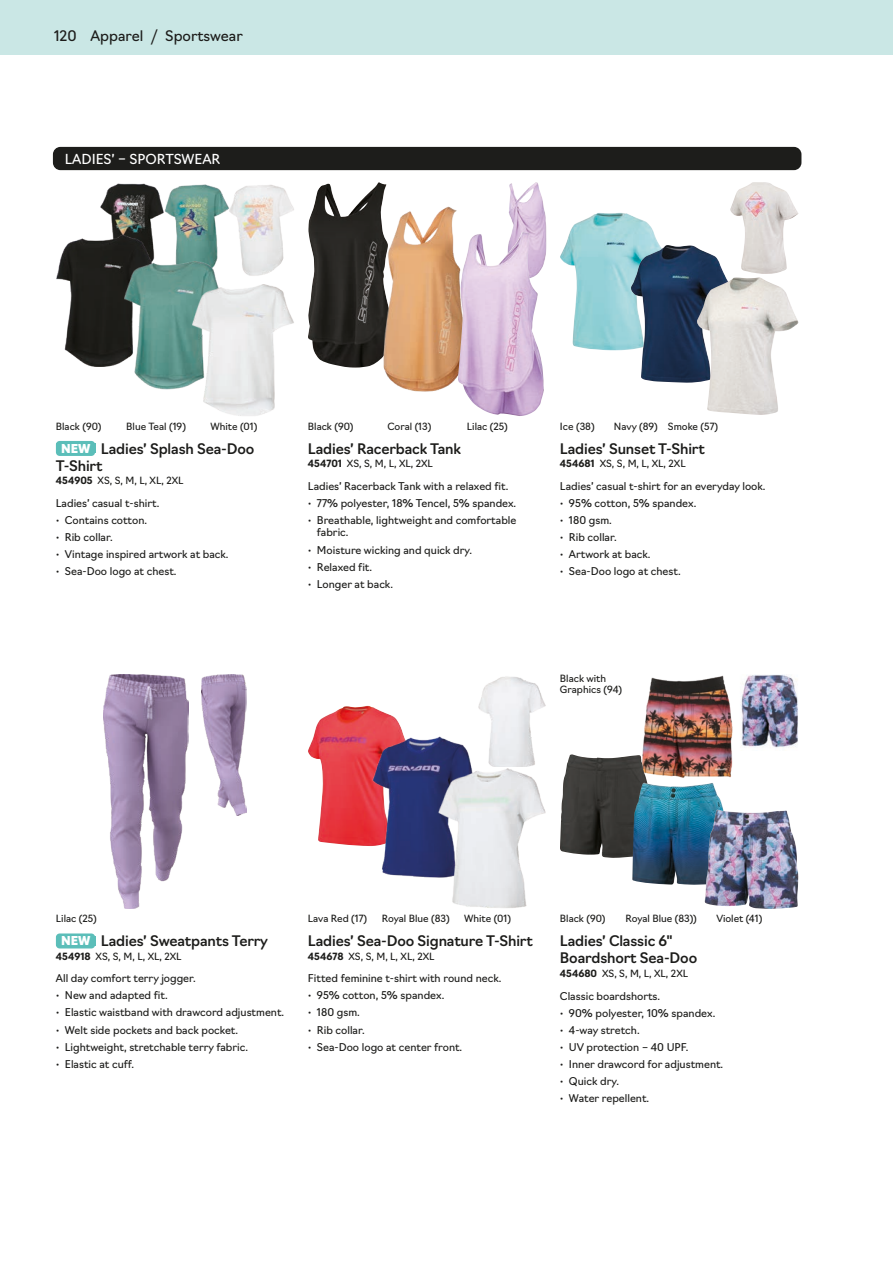
<style>
.page{position:relative;width:893px;height:1263px;background:#fff}
.page>*{position:absolute;margin:0;border:0;box-sizing:border-box;transform-origin:0 0}
.TAB-PROD-NAME{font:500 14.25px/17.2px "Navigo";letter-spacing:-.01em;color:#1d1d1b}
.FOLIO-LEFT{font:14.25px "Navigo";color:#1d1d1b}
.SUB-SECTION{font:13.5px "Navigo";color:#fff}
.TAB-PROD-NAME-NEW{font:900 12px "Navigo";letter-spacing:-.01em;color:#fff}
.TAB-PROD-DESCRIPTION{font:10.5px/12.6px "Navigo";color:#1d1d1b}
.TAB-PROD-PLATFORM{font:9.75px "Navigo";color:#1d1d1b}
.TAB-PROD-SKU-APPAREL{font:9.75px/11.2px "Navigo";color:#1d1d1b}
.s1{font-weight:300}
.s2{font-weight:700}
</style>
<div class="page">
<div style="left:53px;top:147px;width:748px;height:23px;background:#1d1d1b;border-radius:8px"></div>
<img style="left:509px;top:182px;width:37px;height:80px">
<img style="left:308px;top:182px;width:79px;height:182px">
<img style="left:330px;top:204px;width:189px;height:188px">
<img style="left:458px;top:232px;width:86px;height:184px">
<img style="left:560px;top:213px;width:100px;height:137px">
<img style="left:730px;top:182px;width:68px;height:92px">
<img style="left:631px;top:245px;width:100px;height:138px">
<img style="left:697px;top:277px;width:101px;height:138px">
<img style="left:308px;top:706px;width:77px;height:137px">
<img style="left:330px;top:713px;width:142px;height:165px">
<img style="left:438px;top:768px;width:108px;height:140px">
<img style="left:478px;top:676px;width:68px;height:91px">
<img style="left:741px;top:675px;width:57px;height:73px">
<img style="left:642px;top:675px;width:91px;height:103px">
<img style="left:560px;top:754px;width:94px;height:104px">
<img style="left:632px;top:783px;width:92px;height:102px">
<img style="left:705px;top:810px;width:93px;height:99px">
<img style="left:243px;top:185px;width:51px;height:91px">
<img style="left:178px;top:184px;width:65px;height:85px">
<img style="left:100px;top:183px;width:78px;height:78px">
<img style="left:56px;top:235px;width:99px;height:131px">
<img style="left:125px;top:261px;width:98px;height:128px">
<img style="left:192px;top:284px;width:102px;height:132px">
<div style="left:56px;top:441px;width:39px;height:15px;background:#5bbeb9;border-radius:4px"></div>
<img style="left:202px;top:675px;width:45px;height:140px">
<img style="left:104px;top:675px;width:85px;height:234px">
<div style="left:56px;top:933px;width:39px;height:15px;background:#5bbeb9;border-radius:4px"></div>
<div style="left:0;top:0;width:893px;height:54px;background:#cae7e5"></div>
<p class="FOLIO-LEFT" style="left:92px;top:24px;width:152px">Apparel <span class="s1">//</span> Sportswear</p>
<p class="FOLIO-LEFT" style="left:54px;top:24px;width:24px">120</p>
<p class="FOLIO-LEFT" style="left:56px;top:24px;width:89px">120 Apparel</p>
<h1 class="FOLIO-LEFT" style="left:167px;top:24px;width:65px">Category</h1>
<p class="SUB-SECTION" style="left:65px;top:148px;width:157px">LADIES’ – SPORTSWEAR</p>
<p class="TAB-PROD-PLATFORM" style="left:56px;top:418px;width:47px">Black (90)</p>
<p class="TAB-PROD-PLATFORM" style="left:126px;top:418px;width:61px">Blue Teal (19)</p>
<p class="TAB-PROD-PLATFORM" style="left:210px;top:418px;width:48px">White (01)</p>
<p class="TAB-PROD-NAME-NEW" style="left:61px;top:439px;width:31px">NEW</p>
<p class="TAB-PROD-NAME" style="left:56px;top:439px;width:200px;text-indent:45px">Ladies’ Splash Sea‑Doo<br>T-Shirt</p>
<p class="TAB-PROD-SKU-APPAREL" style="left:56px;top:474px;width:129px"><span class="s2">454905</span> XS, S, M, L, XL, 2XL</p>
<p class="TAB-PROD-DESCRIPTION" style="left:56px;top:496px;width:105px">Ladies’ casual t-shirt.</p>
<p class="TAB-PROD-DESCRIPTION" style="left:56px;top:513px;width:93px">• Contains cotton.</p>
<p class="TAB-PROD-DESCRIPTION" style="left:56px;top:530px;width:58px">• Rib collar.</p>
<p class="TAB-PROD-DESCRIPTION" style="left:56px;top:547px;width:174px">• Vintage inspired artwork at back.</p>
<p class="TAB-PROD-DESCRIPTION" style="left:56px;top:564px;width:122px">• Sea‑Doo logo at chest.</p>
<p class="TAB-PROD-PLATFORM" style="left:308px;top:418px;width:47px">Black (90)</p>
<p class="TAB-PROD-PLATFORM" style="left:387px;top:418px;width:45px">Coral (13)</p>
<p class="TAB-PROD-PLATFORM" style="left:467px;top:418px;width:42px">Lilac (25)</p>
<p class="TAB-PROD-NAME" style="left:308px;top:439px;width:155px">Ladies’ Racerback Tank</p>
<p class="TAB-PROD-SKU-APPAREL" style="left:308px;top:457px;width:127px"><span class="s2">454701</span> XS, S, M, L, XL, 2XL</p>
<p class="TAB-PROD-DESCRIPTION" style="left:308px;top:479px;width:202px">Ladies’ Racerback Tank with a relaxed fit.</p>
<p class="TAB-PROD-DESCRIPTION" style="left:308px;top:496px;width:210px">• 77% polyester, 18% Tencel, 5% spandex.</p>
<p class="TAB-PROD-DESCRIPTION" style="left:317px;top:513px;width:201px;text-indent:-9px">• Breathable, lightweight and comfortable fabric.</p>
<p class="TAB-PROD-DESCRIPTION" style="left:308px;top:543px;width:166px">• Moisture wicking and quick dry.</p>
<p class="TAB-PROD-DESCRIPTION" style="left:308px;top:560px;width:66px">• Relaxed fit.</p>
<p class="TAB-PROD-DESCRIPTION" style="left:308px;top:577px;width:87px">• Longer at back.</p>
<p class="TAB-PROD-PLATFORM" style="left:560px;top:418px;width:36px">Ice (38)</p>
<p class="TAB-PROD-PLATFORM" style="left:614px;top:418px;width:106px">Navy (89) Smoke (57)</p>
<p class="TAB-PROD-NAME" style="left:560px;top:439px;width:146px">Ladies’ Sunset T-Shirt</p>
<p class="TAB-PROD-SKU-APPAREL" style="left:560px;top:457px;width:127px"><span class="s2">454681</span> XS, S, M, L, XL, 2XL</p>
<p class="TAB-PROD-DESCRIPTION" style="left:560px;top:479px;width:207px">Ladies’ casual t-shirt for an everyday look.</p>
<p class="TAB-PROD-DESCRIPTION" style="left:560px;top:496px;width:138px">• 95% cotton, 5% spandex.</p>
<p class="TAB-PROD-DESCRIPTION" style="left:560px;top:513px;width:53px">• 180 gsm.</p>
<p class="TAB-PROD-DESCRIPTION" style="left:560px;top:530px;width:58px">• Rib collar.</p>
<p class="TAB-PROD-DESCRIPTION" style="left:560px;top:547px;width:92px">• Artwork at back.</p>
<p class="TAB-PROD-DESCRIPTION" style="left:560px;top:564px;width:122px">• Sea‑Doo logo at chest.</p>
<p class="TAB-PROD-SKU-APPAREL" style="left:560px;top:672px;width:64px">Black with<br>Graphics (94)</p>
<p class="TAB-PROD-PLATFORM" style="left:56px;top:911px;width:42px">Lilac (25)</p>
<p class="TAB-PROD-NAME-NEW" style="left:61px;top:932px;width:31px">NEW</p>
<p class="TAB-PROD-NAME" style="left:101px;top:931px;width:169px">Ladies’ Sweatpants Terry</p>
<p class="TAB-PROD-SKU-APPAREL" style="left:56px;top:949px;width:127px"><span class="s2">454918</span> XS, S, M, L, XL, 2XL</p>
<p class="TAB-PROD-DESCRIPTION" style="left:56px;top:971px;width:141px">All day comfort terry jogger.</p>
<p class="TAB-PROD-DESCRIPTION" style="left:56px;top:988px;width:113px">• New and adapted fit.</p>
<p class="TAB-PROD-DESCRIPTION" style="left:56px;top:1005px;width:230px">• Elastic waistband with drawcord adjustment.</p>
<p class="TAB-PROD-DESCRIPTION" style="left:56px;top:1022px;width:184px">• Welt side pockets and back pocket.</p>
<p class="TAB-PROD-DESCRIPTION" style="left:56px;top:1039px;width:194px">• Lightweight, stretchable terry fabric.</p>
<p class="TAB-PROD-DESCRIPTION" style="left:56px;top:1057px;width:80px">• Elastic at cuff.</p>
<p class="TAB-PROD-PLATFORM" style="left:308px;top:911px;width:61px">Lava Red (17)</p>
<p class="TAB-PROD-PLATFORM" style="left:382px;top:911px;width:70px">Royal Blue (83)</p>
<p class="TAB-PROD-PLATFORM" style="left:464px;top:911px;width:48px">White (01)</p>
<p class="TAB-PROD-NAME" style="left:308px;top:931px;width:226px">Ladies’ Sea‑Doo Signature T-Shirt</p>
<p class="TAB-PROD-SKU-APPAREL" style="left:308px;top:949px;width:128px"><span class="s2">454678</span> XS, S, M, L, XL, 2XL</p>
<p class="TAB-PROD-DESCRIPTION" style="left:308px;top:971px;width:195px">Fitted feminine t-shirt with round neck.</p>
<p class="TAB-PROD-DESCRIPTION" style="left:308px;top:988px;width:138px">• 95% cotton, 5% spandex.</p>
<p class="TAB-PROD-DESCRIPTION" style="left:308px;top:1005px;width:53px">• 180 gsm.</p>
<p class="TAB-PROD-DESCRIPTION" style="left:308px;top:1022px;width:58px">• Rib collar.</p>
<p class="TAB-PROD-DESCRIPTION" style="left:308px;top:1039px;width:156px">• Sea‑Doo logo at center front.</p>
<p class="TAB-PROD-PLATFORM" style="left:560px;top:911px;width:47px">Black (90)</p>
<p class="TAB-PROD-PLATFORM" style="left:625px;top:911px;width:73px">Royal Blue (83))</p>
<p class="TAB-PROD-PLATFORM" style="left:716px;top:911px;width:48px">Violet (41)</p>
<p class="TAB-PROD-NAME" style="left:560px;top:931px;width:139px">Ladies’ Classic 6"<br>Boardshort Sea‑Doo</p>
<p class="TAB-PROD-SKU-APPAREL" style="left:560px;top:967px;width:130px"><span class="s2">454680</span> XS, S, M, L, XL, 2XL</p>
<p class="TAB-PROD-DESCRIPTION" style="left:560px;top:989px;width:102px">Classic boardshorts.</p>
<p class="TAB-PROD-DESCRIPTION" style="left:560px;top:1005px;width:157px">• 90% polyester, 10% spandex.</p>
<p class="TAB-PROD-DESCRIPTION" style="left:560px;top:1023px;width:81px">• 4-way stretch.</p>
<p class="TAB-PROD-DESCRIPTION" style="left:560px;top:1040px;width:130px">• UV protection – 40 UPF.</p>
<p class="TAB-PROD-DESCRIPTION" style="left:560px;top:1057px;width:165px">• Inner drawcord for adjustment.</p>
<p class="TAB-PROD-DESCRIPTION" style="left:560px;top:1074px;width:61px">• Quick dry.</p>
<p class="TAB-PROD-DESCRIPTION" style="left:560px;top:1091px;width:91px">• Water repellent.</p>
</div>
